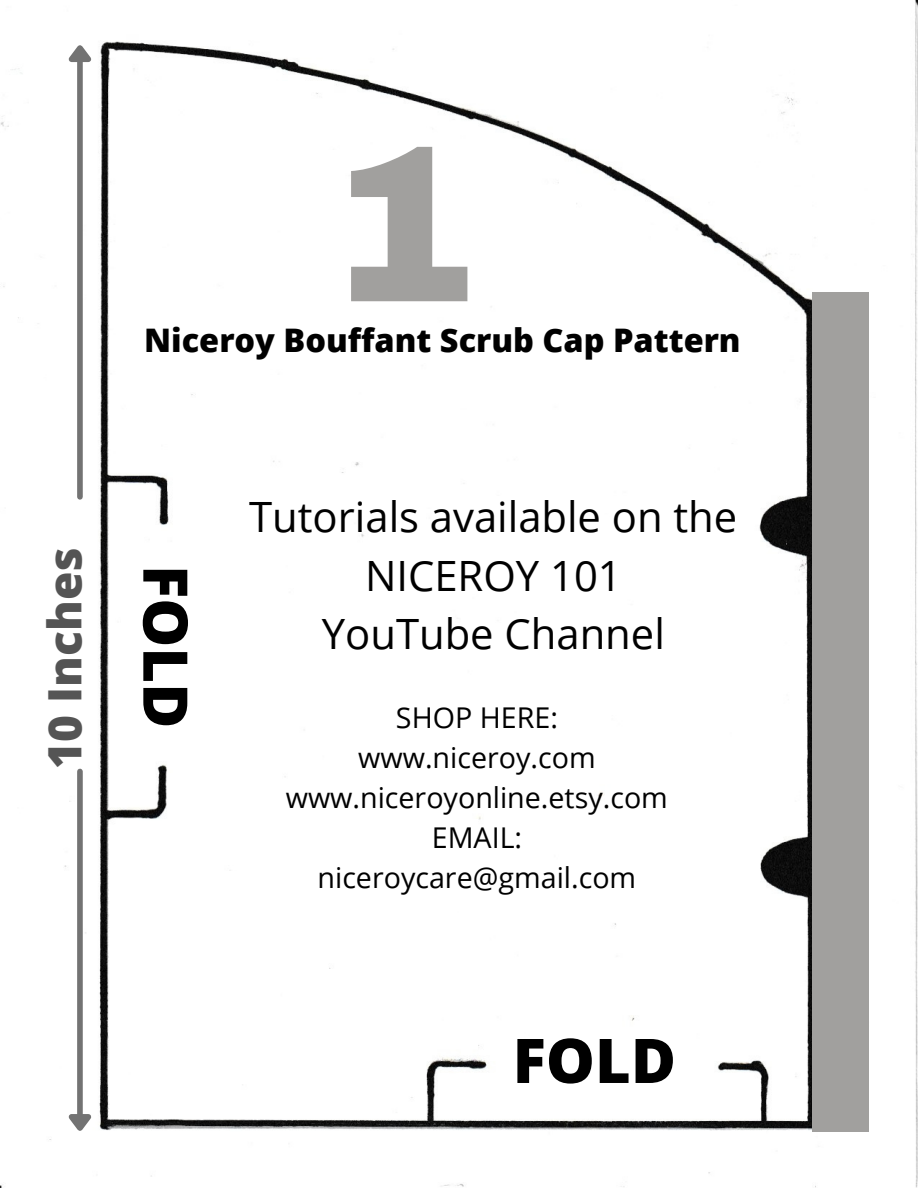
<style>
.page{position:relative;width:918px;height:1188px;background:#fff}
.page>*{position:absolute;margin:0;border:0;box-sizing:border-box;transform-origin:0 0}
.t1{font:900 224.1px "Archivo";color:#a1a09e}
.t2{font:800 61.65px "Open Sans";color:#000}
.t3{font:800 46.05px "Open Sans";color:#545454}
.t4{font:41.7px "Open Sans";color:#000}
.t5{font:800 32.4px "Open Sans";color:#000}
.t6{font:28.65px "Open Sans";color:#000}
</style>
<div class="page">
<img style="left:0;top:0;width:918px;height:1188px">
<div style="left:77px;top:771px;width:6px;height:343px;background:#737373"></div>
<svg style="left:60px;top:1109px;width:36px;height:28px"></svg>
<div style="left:77px;top:62px;width:6px;height:435px;background:#737373"></div>
<svg style="left:64px;top:39px;width:36px;height:28px"></svg>
<div style="left:813px;top:292px;width:56px;height:839px;background:#a1a09e"></div>
<p class="t3" style="left:32px;top:769px;width:223px;rotate:-90deg">10 Inches</p>
<p class="t1" style="left:328px;top:104px;width:151px">1</p>
<p class="t5" style="left:144px;top:317px;width:598px">Niceroy Bouffant Scrub Cap Pattern</p>
<p class="t2" style="left:209px;top:565px;width:165px;rotate:90deg">FOLD</p>
<p class="t4" style="left:249px;top:488px;width:490px">Tutorials available on the</p>
<p class="t4" style="left:365px;top:546px;width:258px">NICEROY 101</p>
<p class="t4" style="left:322px;top:605px;width:345px">YouTube Channel</p>
<p class="t6" style="left:396px;top:697px;width:163px">SHOP HERE:</p>
<p class="t6" style="left:358px;top:737px;width:239px">www.niceroy.com</p>
<p class="t6" style="left:286px;top:777px;width:384px">www.niceroyonline.etsy.com</p>
<p class="t6" style="left:432px;top:817px;width:92px">EMAIL:</p>
<p class="t6" style="left:318px;top:857px;width:320px">niceroycare@gmail.com</p>
<p class="t2" style="left:513px;top:1017px;width:165px">FOLD</p>
</div>
